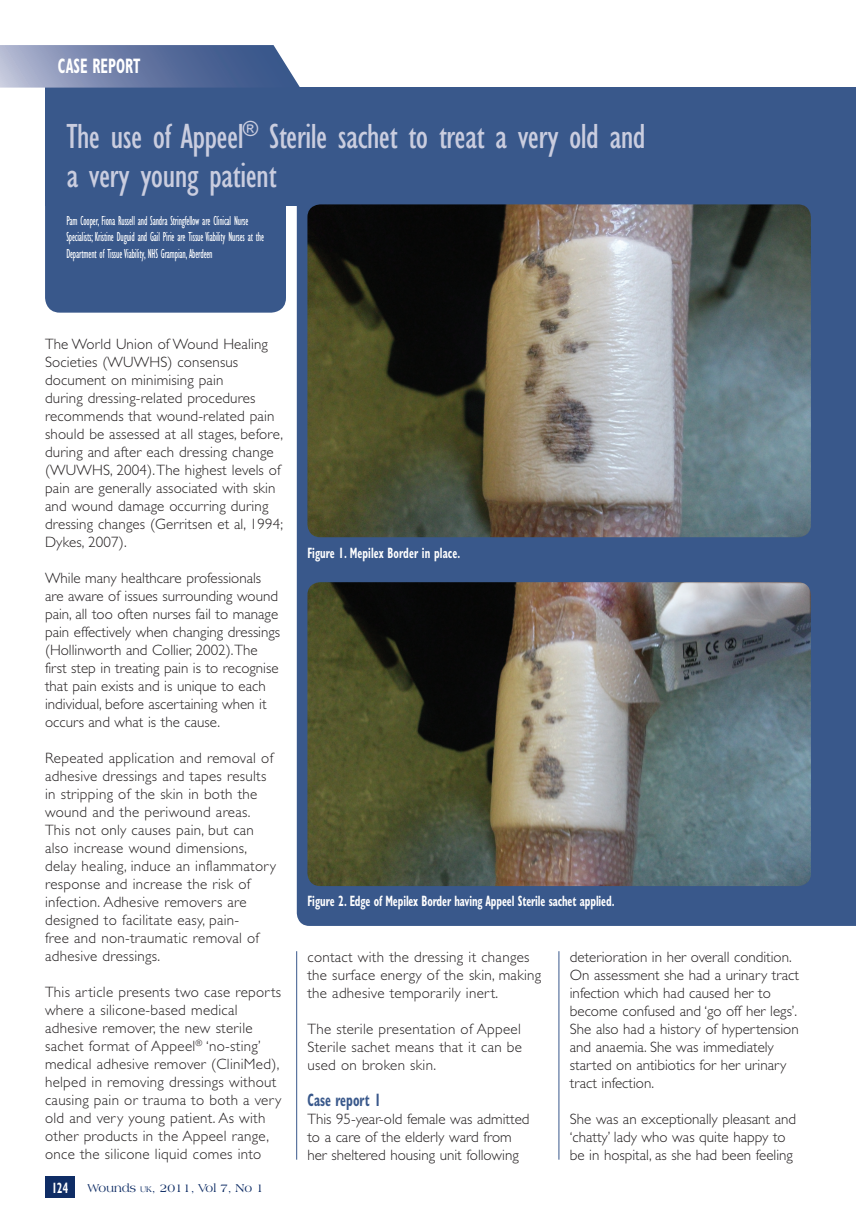
<style>
.page{position:relative;width:856px;height:1226px;background:#fff}
.page>*{position:absolute;margin:0;border:0;box-sizing:border-box;transform-origin:0 0}
.case_report_header{font:condensed 36px/39px "Gill Sans";letter-spacing:-.02em;color:#cacddf}
.t1{font:700 condensed 21px "Gill Sans";color:#fff;scale:.7 1}
.A_Header{font:700 condensed 18px "Gill Sans";color:#39588b;scale:.7 1}
.First_para{font:300 15px/18px "Gill Sans";letter-spacing:.01em;color:#231f20}
.t2{font:700 condensed 15px "Gill Sans";letter-spacing:-.01em;color:#fff;scale:.7 1}
.t3{font:700 condensed 15px "Gill Sans";letter-spacing:.01em;color:#fff;scale:.7 1}
.Author_details{font:condensed 13.5px/16.5px "Gill Sans";letter-spacing:-.015em;color:#fff;scale:.7 1}
.t4{font:12px "Americana BT";color:#0f2d65}
.s1{font-size:8.4px}
</style>
<div class="page">
<div style="left:297px;top:206px;width:558px;height:719px;background:#39588b"></div>
<div style="left:45px;top:188px;width:241px;height:124px;background:#39588b;border-radius:15px"></div>
<div style="left:45px;top:1176px;width:30px;height:21px;background:#0f2d65"></div>
<div style="left:45px;top:88px;width:810px;height:118px;background:#39588b"></div>
<svg style="left:0;top:45px;width:300px;height:43px"></svg>
<hr style="left:296px;top:951px;width:1px;height:208px;background:#39588b">
<hr style="left:558px;top:951px;width:1px;height:208px;background:#39588b">
<img style="left:307px;top:204px;width:503px;height:333px">
<img style="left:307px;top:582px;width:503px;height:304px">
<p class="t1" style="left:58px;top:54px;width:119px">CASE REPORT</p>
<p class="case_report_header" style="left:66px;top:118px;width:580px">The use of Appeel<sup>®</sup> Sterile sachet to treat a very old and a very young patient</p>
<p class="Author_details" style="left:66px;top:212px;width:284px">Pam Cooper, Fiona Russell and Sandra Stringfellow are Clinical Nurse<br>Specialists; Kristine Duguid and Gail Pirie are Tissue Viability Nurses at the<br>Department of Tissue Viability, NHS Grampian, Aberdeen</p>
<p class="First_para" style="left:45px;top:335px;width:240px">The World Union of Wound Healing Societies (WUWHS) consensus document on minimising pain<br>during dressing-related procedures recommends that wound-related pain should be assessed at all stages, before, during and after each dressing change (WUWHS, 2004). The highest levels of pain are generally associated with skin and wound damage occurring during dressing changes (Gerritsen et al, 1994; Dykes, 2007).</p>
<p class="First_para" style="left:45px;top:569px;width:237px">While many healthcare professionals are aware of issues surrounding wound pain, all too often nurses fail to manage pain effectively when changing dressings (Hollinworth and Collier, 2002). The first step in treating pain is to recognise that pain exists and is unique to each individual, before ascertaining when it occurs and what is the cause.</p>
<p class="First_para" style="left:45px;top:749px;width:232px">Repeated application and removal of adhesive dressings and tapes results in stripping of the skin in both the wound and the periwound areas.<br>This not only causes pain, but can also increase wound dimensions, delay healing, induce an inflammatory response and increase the risk of infection. Adhesive removers are designed to facilitate easy, pain-<br>free and non-traumatic removal of adhesive dressings.</p>
<p class="First_para" style="left:45px;top:983px;width:238px">This article presents two case reports where a silicone-based medical adhesive remover, the new sterile sachet format of Appeel<sup>®</sup> ‘no-sting’ medical adhesive remover (CliniMed), helped in removing dressings without causing pain or trauma to both a very old and very young patient. As with other products in the Appeel range, once the silicone liquid comes into</p>
<p class="t2" style="left:52px;top:1178px;width:25px">124</p>
<p class="t4" style="left:88px;top:1180px;width:178px">Wounds <span class="s1">uk</span>, 2011, Vol 7, No 1</p>
<p class="t3" style="left:307px;top:543px;width:220px">Figure 1. Mepilex Border in place.</p>
<p class="t2" style="left:307px;top:892px;width:440px">Figure 2. Edge of Mepilex Border having Appeel Sterile sachet applied.</p>
<p class="First_para" style="left:307px;top:947px;width:235px">contact with the dressing it changes the surface energy of the skin, making the adhesive temporarily inert.</p>
<p class="First_para" style="left:307px;top:1019px;width:216px;text-align:justify">The sterile presentation of Appeel Sterile sachet means that it can be used on broken skin.</p>
<p class="A_Header" style="left:307px;top:1088px;width:107px">Case report 1</p>
<p class="First_para" style="left:307px;top:1109px;width:223px">This 95-year-old female was admitted to a care of the elderly ward from her sheltered housing unit following</p>
<p class="First_para" style="left:569px;top:947px;width:231px">deterioration in her overall condition.<br>On assessment she had a urinary tract infection which had caused her to become confused and ‘go off her legs’.<br>She also had a history of hypertension and anaemia. She was immediately started on antibiotics for her urinary tract infection.</p>
<p class="First_para" style="left:569px;top:1109px;width:228px">She was an exceptionally pleasant and ‘chatty’ lady who was quite happy to be in hospital, as she had been feeling</p>
</div>
